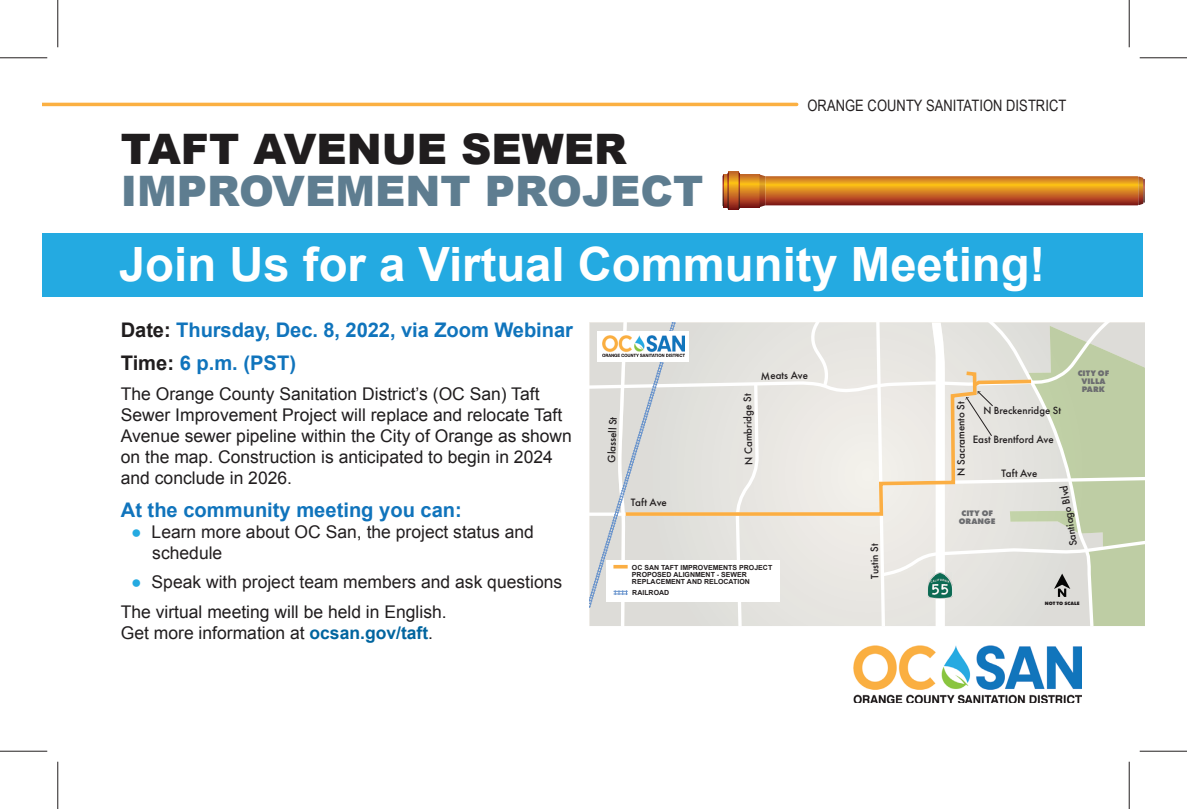
<style>
.page{position:relative;width:1187px;height:809px;background:#fff}
.page>*{position:absolute;margin:0;border:0;box-sizing:border-box;transform-origin:0 0}
.t1{font:700 47.25px "Arial";color:#fff}
.t2{font:900 42px "Arial";color:#5e7d90}
.t3{font:900 42px "Arial";color:#201d1e}
.t4{font:700 20.12px/32.9px "Arial";letter-spacing:-.005em;color:#1074bc}
.t5{font:17.5px/21px "Arial";color:#201d1e}
.t6{font:17.5px/21px "Arial";color:#231f20}
.t7{font:15.75px "Arial Narrow";letter-spacing:.005em;color:#231f20}
.t8{font:500 11.03px "Futura PT";letter-spacing:-.01em;color:#231f20}
.t9{font:500 10.85px "Futura PT";color:#231f20}
.t10{font:800 8.22px/8.2px "Futura PT";color:#6c6d70;text-align:center}
.t11{font:700 7px/7px "Arial";color:#231f20}
.t12{font:800 4.9px "Futura PT";color:#231f20}
.s1{color:#201d1e}
.s2{color:#24aae1}
.s3{font-weight:700;color:#00659f}
</style>
<div class="page">
<div style="left:42px;top:233px;width:1100px;height:63px;background:#24aae1"></div>
<svg style="left:590px;top:322px;width:554px;height:304px;background:#e1e1d8"></svg>
<img style="left:927px;top:572px;width:25px;height:26px">
<img style="left:935px;top:572px;width:9px;height:26px">
<img style="left:853px;top:645px;width:228px;height:57px">
<svg style="left:740px;top:174px;width:19px;height:33px"></svg>
<svg style="left:729px;top:172px;width:9px;height:38px"></svg>
<svg style="left:722px;top:172px;width:7px;height:38px"></svg>
<svg style="left:759px;top:174px;width:385px;height:33px;background:#cf823a"></svg>
<svg style="left:738px;top:172px;width:2px;height:38px"></svg>
<hr style="left:42px;top:103px;width:754px;height:3px;background:#fbb042">
<hr style="left:0;top:57px;width:47px;height:1px;background:#231f20">
<hr style="left:1139px;top:57px;width:47px;height:1px;background:#231f20">
<hr style="left:0;top:750px;width:47px;height:1px;background:#231f20">
<hr style="left:1139px;top:750px;width:47px;height:1px;background:#231f20">
<hr style="left:57px;top:0;width:1px;height:47px;background:#231f20">
<hr style="left:57px;top:761px;width:1px;height:47px;background:#231f20">
<hr style="left:1128px;top:0;width:1px;height:47px;background:#231f20">
<hr style="left:1128px;top:761px;width:1px;height:47px;background:#231f20">
<h2 class="t3" style="left:121px;top:118px;width:507px">TAFT AVENUE SEWER</h2>
<h2 class="t2" style="left:121px;top:160px;width:584px">IMPROVEMENT PROJECT</h2>
<p class="t7" style="left:807px;top:93px;width:260px">ORANGE COUNTY SANITATION DISTRICT</p>
<h1 class="t1" style="left:119px;top:233px;width:927px">Join Us for a Virtual Community Meeting!</h1>
<p class="t4" style="left:121px;top:314px;width:453px"><span class="s1">Date:</span> Thursday, Dec. 8, 2022, via Zoom Webinar<br><span class="s1">Time:</span> 6 p.m. (PST)</p>
<p class="t5" style="left:121px;top:383px;width:452px">The Orange County Sanitation District’s (OC San) Taft Sewer Improvement Project will replace and relocate Taft Avenue sewer pipeline within the City of Orange as shown on the map. Construction is anticipated to begin in 2024 and conclude in 2026.</p>
<p class="t4" style="left:121px;top:493px;width:343px">At the community meeting you can:</p>
<p class="t6" style="left:152px;top:521px;width:383px;text-indent:-21px"><span class="s2">●</span> Learn more about OC San, the project status and schedule</p>
<p class="t6" style="left:121px;top:567px;width:443px;line-height:29.8px;text-indent:10px"><span class="s2">●</span> Speak with project team members and ask questions<br><span class="s1">The virtual meeting will be held in English.</span></p>
<p class="t5" style="left:121px;top:622px;width:314px">Get more information at <span class="s3">ocsan.gov/taft</span>.</p>
<p class="t10" style="left:1077px;top:368px;width:33px">CITY OF<br>VILLA<br>PARK</p>
<p class="t8" style="left:760px;top:369px;width:49px;rotate:-1deg">Meats Ave</p>
<p class="t8" style="left:742px;top:465px;width:73px;rotate:-91deg">N Cambridge St</p>
<p class="t8" style="left:954px;top:475px;width:76px;rotate:-90deg">N Sacramento St</p>
<p class="t9" style="left:983px;top:403px;width:79px">N Breckenridge St</p>
<p class="t8" style="left:605px;top:462px;width:47px;rotate:-88deg">Glassell St</p>
<p class="t8" style="left:972px;top:433px;width:83px">East Brentford Ave</p>
<p class="t8" style="left:1001px;top:467px;width:37px;rotate:-1deg">Taft Ave</p>
<p class="t8" style="left:1066px;top:547px;width:63px;rotate:-99deg">Santiago Blvd</p>
<p class="t8" style="left:631px;top:495px;width:37px">Taft Ave</p>
<p class="t10" style="left:958px;top:508px;width:38px">CITY OF<br>ORANGE</p>
<p class="t8" style="left:868px;top:578px;width:37px;rotate:-91deg">Tustin St</p>
<p class="t11" style="left:632px;top:564px;width:142px">OC SAN TAFT IMPROVEMENTS PROJECT<br>PROPOSED ALIGNMENT - SEWER<br>REPLACEMENT AND RELOCATION</p>
<p class="t11" style="left:632px;top:589px;width:38px">RAILROAD</p>
<p class="t12" style="left:1044px;top:600px;width:36px">NOT TO SCALE</p>
</div>
